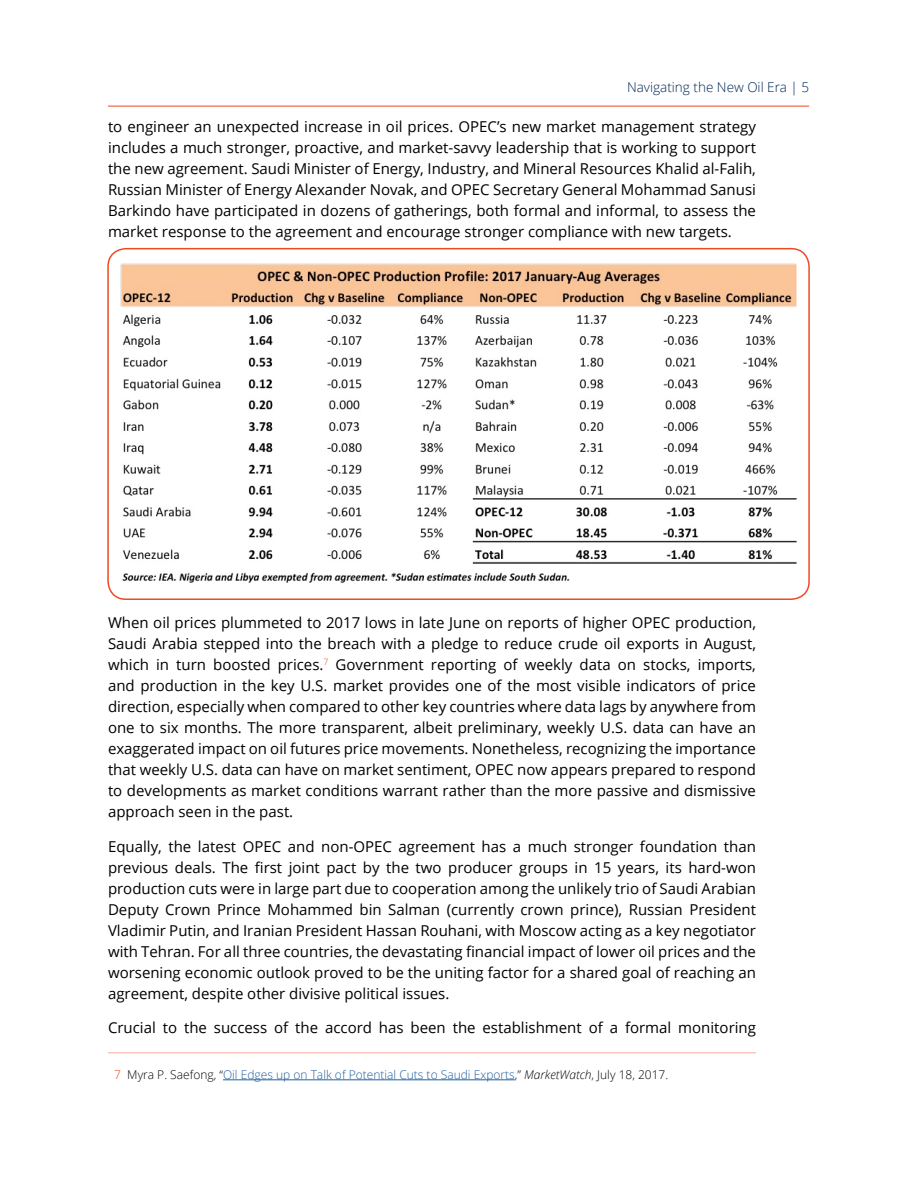
<style>
.page{position:relative;width:918px;height:1188px;background:#fff}
.page>*{position:absolute;margin:0;border:0;box-sizing:border-box;transform-origin:0 0}
.t1{font:15px/21px "Open Sans";color:#000;text-align:justify}
.t2{font:300 13.5px "Open Sans";color:#002856}
.t3{font:300 12px "Open Sans";color:#215e9e}
.s1{color:#ef4923}
.s2{color:#000}
.s3{font-style:italic;color:#000}
</style>
<div class="page">
<hr style="left:108px;top:1052px;width:648px;height:1px;background:#ffa9a0">
<hr style="left:223px;top:1080px;width:292px;height:1px;background:#215e9e">
<hr style="left:108px;top:106px;width:701px;height:1px;background:#ef4923">
<img style="left:120px;top:264px;width:677px;height:319px">
<div style="left:107px;top:248px;width:703px;height:352px;border:2px solid #ef4923;border-radius:18px"></div>
<p class="t2" style="left:627px;top:78px;width:184px">Navigating the New Oil Era | 5</p>
<p class="t1" style="left:108px;top:116px;width:650px">to engineer an unexpected increase in oil prices. OPEC’s new market management strategy includes a much stronger, proactive, and market-savvy leadership that is working to support the new agreement. Saudi Minister of Energy, Industry, and Mineral Resources Khalid al-Falih, Russian Minister of Energy Alexander Novak, and OPEC Secretary General Mohammad Sanusi Barkindo have participated in dozens of gatherings, both formal and informal, to assess the market response to the agreement and encourage stronger compliance with new targets.</p>
<p class="t1" style="left:108px;top:612px;width:650px">When oil prices plummeted to 2017 lows in late June on reports of higher OPEC production, Saudi Arabia stepped into the breach with a pledge to reduce crude oil exports in August, which in turn boosted prices.<sup>7</sup> Government reporting of weekly data on stocks, imports, and production in the key U.S. market provides one of the most visible indicators of price direction, especially when compared to other key countries where data lags by anywhere from one to six months. The more transparent, albeit preliminary, weekly U.S. data can have an exaggerated impact on oil futures price movements. Nonetheless, recognizing the importance that weekly U.S. data can have on market sentiment, OPEC now appears prepared to respond to developments as market conditions warrant rather than the more passive and dismissive approach seen in the past.</p>
<p class="t1" style="left:108px;top:836px;width:650px">Equally, the latest OPEC and non-OPEC agreement has a much stronger foundation than previous deals. The first joint pact by the two producer groups in 15 years, its hard-won production cuts were in large part due to cooperation among the unlikely trio of Saudi Arabian Deputy Crown Prince Mohammed bin Salman (currently crown prince), Russian President Vladimir Putin, and Iranian President Hassan Rouhani, with Moscow acting as a key negotiator with Tehran. For all three countries, the devastating financial impact of lower oil prices and the worsening economic outlook proved to be the uniting factor for a shared goal of reaching an agreement, despite other divisive political issues.</p>
<p class="t1" style="left:108px;top:1017px;width:650px">Crucial to the success of the accord has been the establishment of a formal monitoring</p>
<p class="t3" style="left:114px;top:1066px;width:556px"><span class="s1">7</span> <span class="s2">Myra P. Saefong, “</span>Oil Edges up on Talk of Potential Cuts to Saudi Exports<span class="s2">,”</span> <span class="s3">MarketWatch</span><span class="s2">, July 18, 2017.</span></p>
</div>
